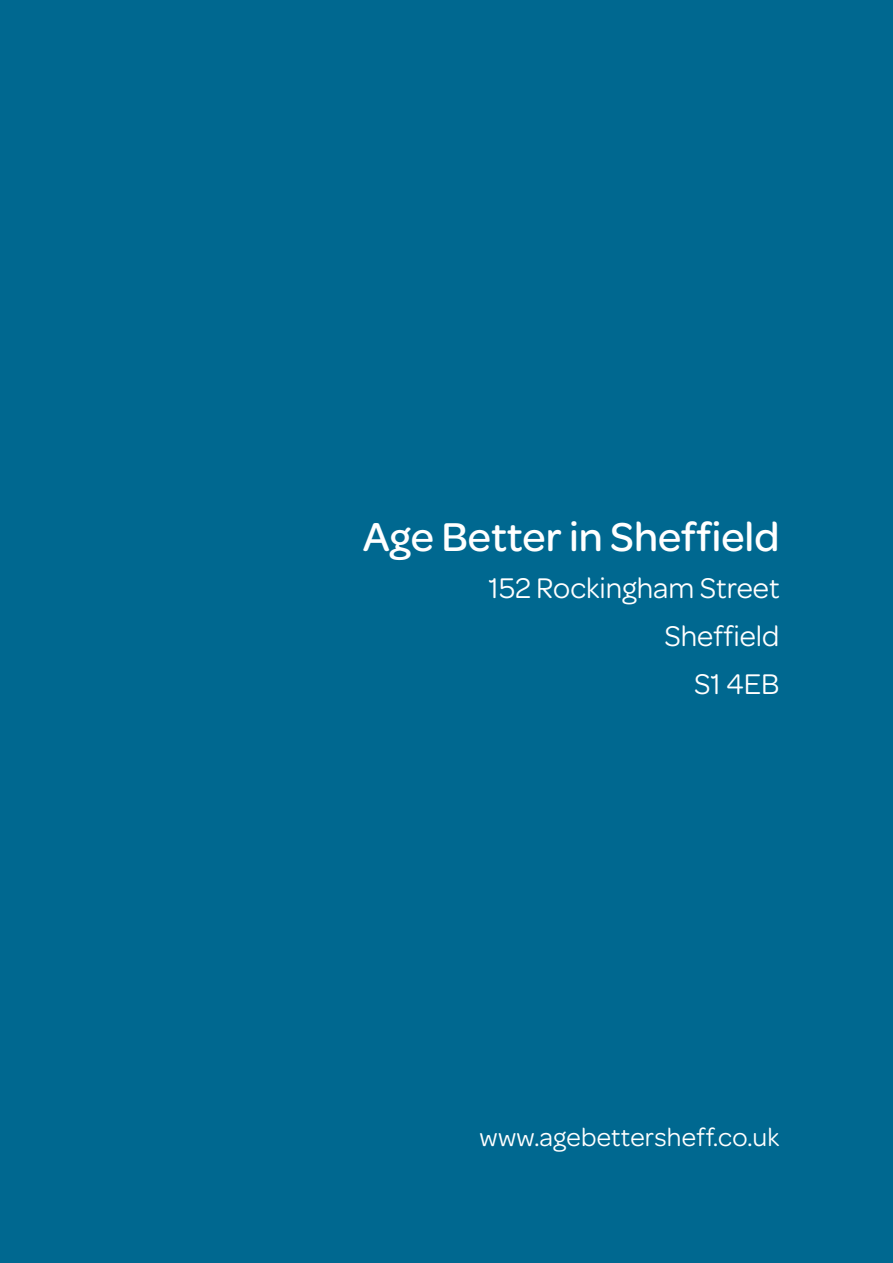
<style>
.page{position:relative;width:893px;height:1263px;background:#006890}
.page>*{position:absolute;margin:0;border:0;box-sizing:border-box;transform-origin:0 0}
.t1{font:500 42.9px "Omnes";color:#fff}
.t2{font:30.3px "Omnes";color:#fff}
.t3{font:27px "Omnes";letter-spacing:.01em;color:#fff}
</style>
<div class="page">
<p class="t1" style="left:363px;top:507px;width:418px">Age Better in Sheffield</p>
<p class="t2" style="left:489px;top:568px;width:292px">152 Rockingham Street</p>
<p class="t2" style="left:664px;top:615px;width:117px">Sheffield</p>
<p class="t2" style="left:694px;top:663px;width:87px">S1 4EB</p>
<p class="t3" style="left:480px;top:1118px;width:301px">www.agebettersheff.co.uk</p>
</div>
